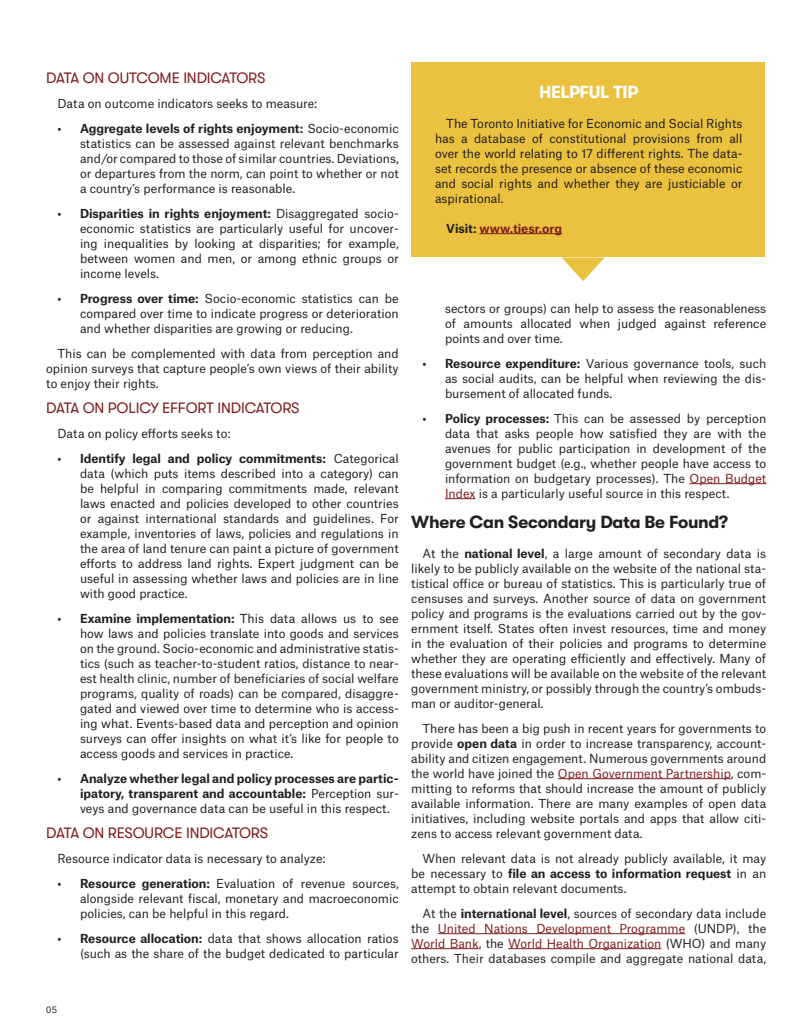
<style>
.page{position:relative;width:810px;height:1035px;background:#fff}
.page>*{position:absolute;margin:0;border:0;box-sizing:border-box;transform-origin:0 0}
.Hed_-_GT_Walsheim{font:700 17.5px "GT Walsheim";letter-spacing:-.015em;color:#231f20}
.Hed_-_GT_Walsheim-2{font:700 17.5px "GT Walsheim";letter-spacing:-.02em;color:#fff}
.Body_-_GT_Walsheim{font:15px "GT Walsheim";letter-spacing:-.01em;color:#7f1d1d}
.Body_-_Atlas_Grotesk{font:11.88px/15px "Atlas Grotesk";color:#231f20;text-align:justify}
.t1{font:700 11.88px/15px "Atlas Grotesk";color:#231f20;text-align:justify}
.Body_-_Atlas_Grotesk-2{font:700 11.88px "Atlas Grotesk";color:#7f1d1d}
.t2{font:8.75px "Atlas Grotesk";color:#231f20}
.s1{font-weight:700}
.s2{font-weight:400}
.s3{color:#231f20}
.s4{color:#7f1d1d}
</style>
<div class="page">
<hr style="left:690px;top:483px;width:76px;height:1px;background:#7f1d1d">
<hr style="left:445px;top:498px;width:31px;height:1px;background:#7f1d1d">
<hr style="left:558px;top:778px;width:173px;height:1px;background:#7f1d1d">
<hr style="left:438px;top:933px;width:247px;height:1px;background:#7f1d1d">
<hr style="left:411px;top:948px;width:68px;height:1px;background:#7f1d1d">
<hr style="left:508px;top:948px;width:153px;height:1px;background:#7f1d1d">
<div style="left:411px;top:62px;width:354px;height:196px;background:#eac23f"></div>
<hr style="left:479px;top:233px;width:83px;height:1px;background:#7f1d1d">
<svg style="left:562px;top:258px;width:42px;height:23px"></svg>
<p class="Body_-_GT_Walsheim" style="left:46px;top:69px;width:221px">DATA ON OUTCOME INDICATORS</p>
<p class="Body_-_Atlas_Grotesk" style="left:58px;top:94px;width:261px">Data on outcome indicators seeks to measure:</p>
<p class="Body_-_Atlas_Grotesk" style="left:80px;top:119px;width:320px;text-indent:-22px"><span class="s1">• Aggregate levels of rights enjoyment:</span> Socio-economic statistics can be assessed against relevant benchmarks and/or compared to those of similar countries. Deviations, or departures from the norm, can point to whether or not a country’s performance is reasonable.</p>
<p class="Body_-_Atlas_Grotesk" style="left:80px;top:204px;width:320px;text-indent:-22px"><span class="s1">• Disparities in rights enjoyment:</span> Disaggregated socio&shy;economic statistics are particularly useful for uncover&shy;ing inequalities by looking at disparities; for example, between women and men, or among ethnic groups or income levels.</p>
<p class="Body_-_Atlas_Grotesk" style="left:80px;top:289px;width:320px;text-indent:-22px"><span class="s1">• Progress over time:</span> Socio-economic statistics can be compared over time to indicate progress or deterioration and whether disparities are growing or reducing.</p>
<p class="Body_-_Atlas_Grotesk" style="left:46px;top:344px;width:354px;text-indent:11px">This can be complemented with data from perception and opinion surveys that capture people’s own views of their ability to enjoy their rights.</p>
<p class="Body_-_GT_Walsheim" style="left:46px;top:399px;width:255px">DATA ON POLICY EFFORT INDICATORS</p>
<p class="Body_-_Atlas_Grotesk" style="left:58px;top:424px;width:174px">Data on policy efforts seeks to:</p>
<p class="Body_-_Atlas_Grotesk" style="left:80px;top:449px;width:320px;text-indent:-22px"><span class="s1">• Identify legal and policy commitments:</span> Categorical data (which puts items described into a category) can be helpful in comparing commitments made, relevant laws enacted and policies developed to other countries or against international standards and guidelines. For example, inventories of laws, policies and regulations in the area of land tenure can paint a picture of government efforts to address land rights. Expert judgment can be useful in assessing whether laws and policies are in line with good practice.</p>
<p class="Body_-_Atlas_Grotesk" style="left:80px;top:609px;width:320px;text-indent:-22px"><span class="s1">• Examine implementation:</span> This data allows us to see how laws and policies translate into goods and services on the ground. Socio-economic and administrative statis&shy;tics (such as teacher-to-student ratios, distance to near&shy;est health clinic, number of beneficiaries of social welfare programs, quality of roads) can be compared, disaggre&shy;gated and viewed over time to determine who is access&shy;ing what. Events-based data and perception and opinion surveys can offer insights on what it’s like for people to access goods and services in practice.</p>
<p class="t1" style="left:80px;top:769px;width:320px;text-indent:-22px">• Analyze whether legal and policy processes are partic&shy;ipatory, transparent and accountable: <span class="s2">Perception sur&shy;veys and governance data can be useful in this respect.</span></p>
<p class="Body_-_GT_Walsheim" style="left:46px;top:824px;width:223px">DATA ON RESOURCE INDICATORS</p>
<p class="Body_-_Atlas_Grotesk" style="left:58px;top:849px;width:270px">Resource indicator data is necessary to analyze:</p>
<p class="Body_-_Atlas_Grotesk" style="left:80px;top:874px;width:320px;text-indent:-22px"><span class="s1">• Resource generation:</span> Evaluation of revenue sources, alongside relevant fiscal, monetary and macroeconomic policies, can be helpful in this regard.</p>
<p class="Body_-_Atlas_Grotesk" style="left:58px;top:929px;width:343px;text-align:right"><span class="s1">• Resource allocation:</span> data that shows allocation ratios (such as the share of the budget dedicated to particular</p>
<p class="Hed_-_GT_Walsheim-2" style="left:539px;top:82px;width:101px">HELPFUL TIP</p>
<p class="Body_-_Atlas_Grotesk" style="left:435px;top:114px;width:309px;text-indent:11px">The Toronto Initiative for Economic and Social Rights has a database of constitutional provisions from all over the world relating to 17 different rights. The data&shy;set records the presence or absence of these economic and social rights and whether they are justiciable or aspirational.</p>
<p class="Body_-_Atlas_Grotesk-2" style="left:446px;top:218px;width:117px"><span class="s3">Visit:</span> www.tiesr.org</p>
<p class="Body_-_Atlas_Grotesk" style="left:445px;top:299px;width:323px">sectors or groups) can help to assess the reasonableness of amounts allocated when judged against reference points and over time.</p>
<p class="Body_-_Atlas_Grotesk" style="left:445px;top:354px;width:323px;text-indent:-22px"><span class="s1">• Resource expenditure:</span> Various governance tools, such as social audits, can be helpful when reviewing the dis&shy;bursement of allocated funds.</p>
<p class="Body_-_Atlas_Grotesk" style="left:445px;top:409px;width:323px;text-indent:-22px"><span class="s1">• Policy processes:</span> This can be assessed by perception data that asks people how satisfied they are with the avenues for public participation in development of the government budget (e.g., whether people have access to information on budgetary processes). The <span class="s4">Open Budget Index</span> is a particularly useful source in this respect.</p>
<p class="Hed_-_GT_Walsheim" style="left:411px;top:512px;width:318px">Where Can Secondary Data Be Found?</p>
<p class="Body_-_Atlas_Grotesk" style="left:411px;top:544px;width:357px;text-indent:11px">At the <span class="s1">national level</span>, a large amount of secondary data is likely to be publicly available on the website of the national sta&shy;tistical office or bureau of statistics. This is particularly true of censuses and surveys. Another source of data on government policy and programs is the evaluations carried out by the gov&shy;ernment itself. States often invest resources, time and money in the evaluation of their policies and programs to determine whether they are operating efficiently and effectively. Many of these evaluations will be available on the website of the relevant government ministry, or possibly through the country’s ombuds&shy;man or auditor-general.</p>
<p class="Body_-_Atlas_Grotesk" style="left:411px;top:719px;width:357px;text-indent:11px">There has been a big push in recent years for governments to provide <span class="s1">open data</span> in order to increase transparency, account&shy;ability and citizen engagement. Numerous governments around the world have joined the <span class="s4">Open Government Partnership</span>, com&shy;mitting to reforms that should increase the amount of publicly available information. There are many examples of open data initiatives, including website portals and apps that allow citi&shy;zens to access relevant government data.</p>
<p class="Body_-_Atlas_Grotesk" style="left:411px;top:849px;width:357px;text-indent:11px">When relevant data is not already publicly available, it may be necessary to <span class="s1">file an access to information request</span> in an attempt to obtain relevant documents.</p>
<p class="Body_-_Atlas_Grotesk" style="left:411px;top:904px;width:357px;text-indent:11px">At the <span class="s1">international level</span>, sources of secondary data include the <span class="s4">United Nations Development Programme</span> (UNDP), the <span class="s4">World Bank</span>, the <span class="s4">World Health Organization</span> (WHO) and many others. Their databases compile and aggregate national data,</p>
<p class="t2" style="left:46px;top:1002px;width:13px">05</p>
</div>
